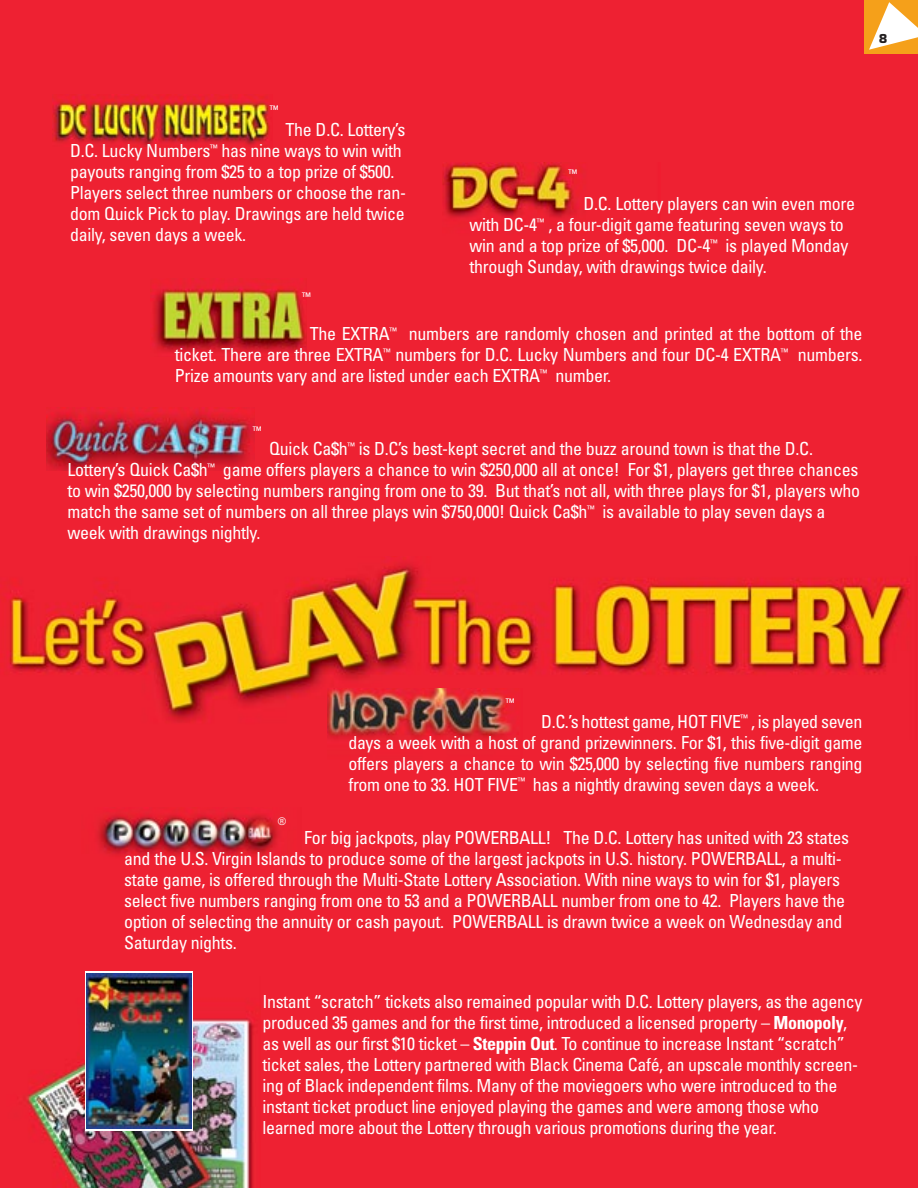
<style>
.page{position:relative;width:918px;height:1188px;background:#ee2132}
.page>*{position:absolute;margin:0;border:0;box-sizing:border-box;transform-origin:0 0}
.t1{font:condensed 18px/21px "Univers";letter-spacing:-.02em;color:#fff}
.t2{font:700 12px "Eurostile";color:#231f20}
.t3{font:condensed 10.5px "Univers";color:#fff}
.s1{font-weight:700}
</style>
<div class="page">
<img style="left:9px;top:564px;width:899px;height:173px">
<img style="left:27px;top:1018px;width:227px;height:170px">
<img style="left:328px;top:688px;width:195px;height:51px">
<img style="left:47px;top:408px;width:207px;height:62px">
<svg style="left:85px;top:971px;width:108px;height:160px"></svg>
<img style="left:86px;top:973px;width:105px;height:156px">
<img style="left:52px;top:94px;width:218px;height:53px">
<img style="left:442px;top:162px;width:134px;height:56px">
<img style="left:97px;top:813px;width:182px;height:43px">
<div style="left:864px;top:0;width:54px;height:54px;background:#f5a01a"></div>
<svg style="left:869px;top:2px;width:49px;height:48px"></svg>
<img style="left:153px;top:287px;width:153px;height:65px">
<p class="t2" style="left:879px;top:34px;width:10px">8</p>
<p class="t3" style="left:270px;top:105px;width:10px">™</p>
<p class="t1" style="left:70px;top:121px;width:337px;text-indent:215px">The D.C. Lottery’s D.C. Lucky Numbers<sup>™</sup> has nine ways to win with payouts ranging from $25 to a top prize of $500.<br>Players select three numbers or choose the ran&shy;dom Quick Pick to play. Drawings are held twice daily, seven days a week.</p>
<p class="t3" style="left:302px;top:293px;width:10px">™</p>
<p class="t3" style="left:569px;top:169px;width:10px">™</p>
<p class="t1" style="left:469px;top:195px;width:387px;text-indent:114px">D.C. Lottery players can win even more with DC-4<sup>™</sup> , a four-digit game featuring seven ways to win and a top prize of $5,000. DC-4<sup>™</sup> is played Monday through Sunday, with drawings twice daily.</p>
<p class="t1" style="left:175px;top:325px;width:689px;text-align:justify;text-indent:135px">The EXTRA<sup>™</sup> numbers are randomly chosen and printed at the bottom of the ticket. There are three EXTRA<sup>™</sup> numbers for D.C. Lucky Numbers and four DC-4 EXTRA<sup>™</sup> numbers.<br>Prize amounts vary and are listed under each EXTRA<sup>™</sup> number.</p>
<p class="t3" style="left:253px;top:426px;width:10px">™</p>
<p class="t1" style="left:67px;top:440px;width:794px;text-indent:202px">Quick Ca$h<sup>™</sup> is D.C’s best-kept secret and the buzz around town is that the D.C.<br>Lottery’s Quick Ca$h<sup>™</sup> game offers players a chance to win $250,000 all at once! For $1, players get three chances to win $250,000 by selecting numbers ranging from one to 39. But that’s not all, with three plays for $1, players who match the same set of numbers on all three plays win $750,000! Quick Ca$h<sup>™</sup> is available to play seven days a week with drawings nightly.</p>
<p class="t3" style="left:506px;top:698px;width:10px">™</p>
<p class="t3" style="left:278px;top:818px;width:10px">®</p>
<p class="t1" style="left:348px;top:712px;width:516px;text-align:justify;text-indent:193px">D.C.’s hottest game, HOT FIVE<sup>™</sup> , is played seven days a week with a host of grand prizewinners. For $1, this five-digit game offers players a chance to win $25,000 by selecting five numbers ranging from one to 33. HOT FIVE<sup>™</sup> has a nightly drawing seven days a week.</p>
<p class="t1" style="left:124px;top:828px;width:726px;text-indent:180px">For big jackpots, play POWERBALL! The D.C. Lottery has united with 23 states and the U.S. Virgin Islands to produce some of the largest jackpots in U.S. history. POWERBALL, a multi&shy;state game, is offered through the Multi-State Lottery Association. With nine ways to win for $1, players select five numbers ranging from one to 53 and a POWERBALL number from one to 42. Players have the option of selecting the annuity or cash payout. POWERBALL is drawn twice a week on Wednesday and Saturday nights.</p>
<p class="t1" style="left:262px;top:993px;width:601px">Instant “scratch” tickets also remained popular with D.C. Lottery players, as the agency produced 35 games and for the first time, introduced a licensed property – <span class="s1">Monopoly</span>, as well as our first $10 ticket – <span class="s1">Steppin Out</span>. To continue to increase Instant “scratch” ticket sales, the Lottery partnered with Black Cinema Café, an upscale monthly screen&shy;ing of Black independent films. Many of the moviegoers who were introduced to the instant ticket product line enjoyed playing the games and were among those who learned more about the Lottery through various promotions during the year.</p>
</div>
